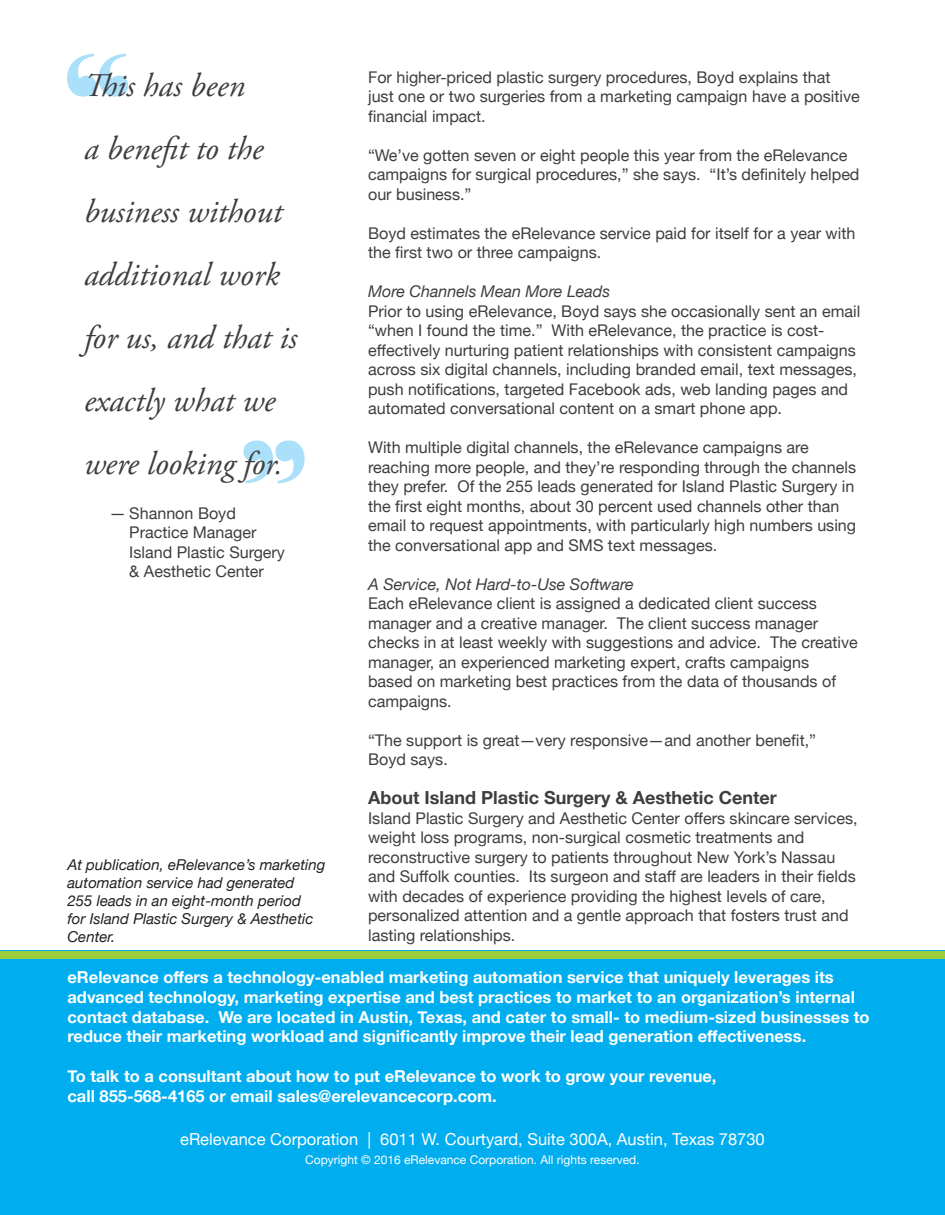
<style>
.page{position:relative;width:945px;height:1215px;background:#fff}
.page>*{position:absolute;margin:0;border:0;box-sizing:border-box;transform-origin:0 0}
.t1{font:500 225px "Big Caslon";color:#aae0f9}
.t2{font:italic 33px/63px "Adobe Garamond Pro";color:#3e3e3f}
.t3{font:700 18px "Helvetica Neue";color:#3e3e3f}
.t4{font:700 16.5px/19.8px "Helvetica Neue";color:#fff}
.t5{font:16.5px "Helvetica Neue";color:#fff}
.t6{font:16.2px/19.5px "Helvetica Neue";color:#3e3e3f}
.t7{font:italic 16.2px "Helvetica Neue";color:#3e3e3f}
.t8{font:italic 15px/18px "Helvetica Neue";color:#231f20}
.t9{font:12px "Helvetica Neue";color:#fff}
.s1{font-size:16.5px}
</style>
<div class="page">
<div style="left:0;top:951px;width:945px;height:264px;background:#00aeef"></div>
<div style="left:0;top:951px;width:945px;height:8px;background:#9ccb3b"></div>
<h1 class="t1" style="left:70px;top:6px;width:62px">“</h1>
<h2 class="t2" style="left:84px;top:55px;width:215px">This has been<br>a benefit to the business without additional work for us, and that is exactly what we were looking for.</h2>
<h1 class="t1" style="left:301px;top:531px;width:62px;rotate:-180deg">“</h1>
<p class="t6" style="left:129px;top:503px;width:157px;text-indent:-20px"><span class="s1">—</span> Shannon Boyd<br>Practice Manager<br>Island Plastic Surgery &amp; Aesthetic Center</p>
<p class="t8" style="left:68px;top:856px;width:260px">At publication, eRelevance’s marketing automation service had generated<br>255 leads in an eight-month period<br>for Island Plastic Surgery &amp; Aesthetic<br>Center.</p>
<p class="t6" style="left:368px;top:67px;width:493px">For higher-priced plastic surgery procedures, Boyd explains that just one or two surgeries from a marketing campaign have a positive financial impact.</p>
<p class="t6" style="left:368px;top:145px;width:493px">“We’ve gotten seven or eight people this year from the eRelevance campaigns for surgical procedures,” she says. “It’s definitely helped our business.”</p>
<p class="t6" style="left:368px;top:223px;width:489px">Boyd estimates the eRelevance service paid for itself for a year with the first two or three campaigns.</p>
<p class="t7" style="left:368px;top:282px;width:244px">More Channels Mean More Leads</p>
<p class="t6" style="left:368px;top:301px;width:494px">Prior to using eRelevance, Boyd says she occasionally sent an email “when I found the time.” With eRelevance, the practice is cost&shy;effectively nurturing patient relationships with consistent campaigns across six digital channels, including branded email, text messages, push notifications, targeted Facebook ads, web landing pages and automated conversational content on a smart phone app.</p>
<p class="t6" style="left:368px;top:438px;width:490px">With multiple digital channels, the eRelevance campaigns are reaching more people, and they’re responding through the channels they prefer. Of the 255 leads generated for Island Plastic Surgery in the first eight months, about 30 percent used channels other than email to request appointments, with particularly high numbers using the conversational app and SMS text messages.</p>
<p class="t7" style="left:368px;top:574px;width:267px">A Service, Not Hard-to-Use Software</p>
<p class="t6" style="left:368px;top:594px;width:491px">Each eRelevance client is assigned a dedicated client success manager and a creative manager. The client success manager checks in at least weekly with suggestions and advice. The creative manager, an experienced marketing expert, crafts campaigns<br>based on marketing best practices from the data of thousands of campaigns.</p>
<p class="t6" style="left:368px;top:730px;width:450px">“The support is great—very responsive—and another benefit,”<br>Boyd says.</p>
<p class="t3" style="left:368px;top:787px;width:410px">About Island Plastic Surgery &amp; Aesthetic Center</p>
<p class="t6" style="left:368px;top:808px;width:491px">Island Plastic Surgery and Aesthetic Center offers skincare services, weight loss programs, non-surgical cosmetic treatments and reconstructive surgery to patients throughout New York’s Nassau and Suffolk counties. Its surgeon and staff are leaders in their fields with decades of experience providing the highest levels of care, personalized attention and a gentle approach that fosters trust and lasting relationships.</p>
<p class="t4" style="left:68px;top:967px;width:804px">eRelevance offers a technology-enabled marketing automation service that uniquely leverages its advanced technology, marketing expertise and best practices to market to an organization’s internal contact database. We are located in Austin, Texas, and cater to small- to medium-sized businesses to reduce their marketing workload and significantly improve their lead generation effectiveness.</p>
<p class="t4" style="left:68px;top:1066px;width:651px">To talk to a consultant about how to put eRelevance to work to grow your revenue, call 855-568-4165 or email sales@erelevancecorp.com.</p>
<p class="t5" style="left:180px;top:1129px;width:586px">eRelevance Corporation | 6011 W. Courtyard, Suite 300A, Austin, Texas 78730</p>
<p class="t9" style="left:305px;top:1153px;width:336px">Copyright © 2016 eRelevance Corporation. All rights reserved.</p>
<p class="t9" style="left:305px;top:1138px;width:336px">Copyright © 2016 eRelevance Corporation. All rights reserved.</p>
</div>
